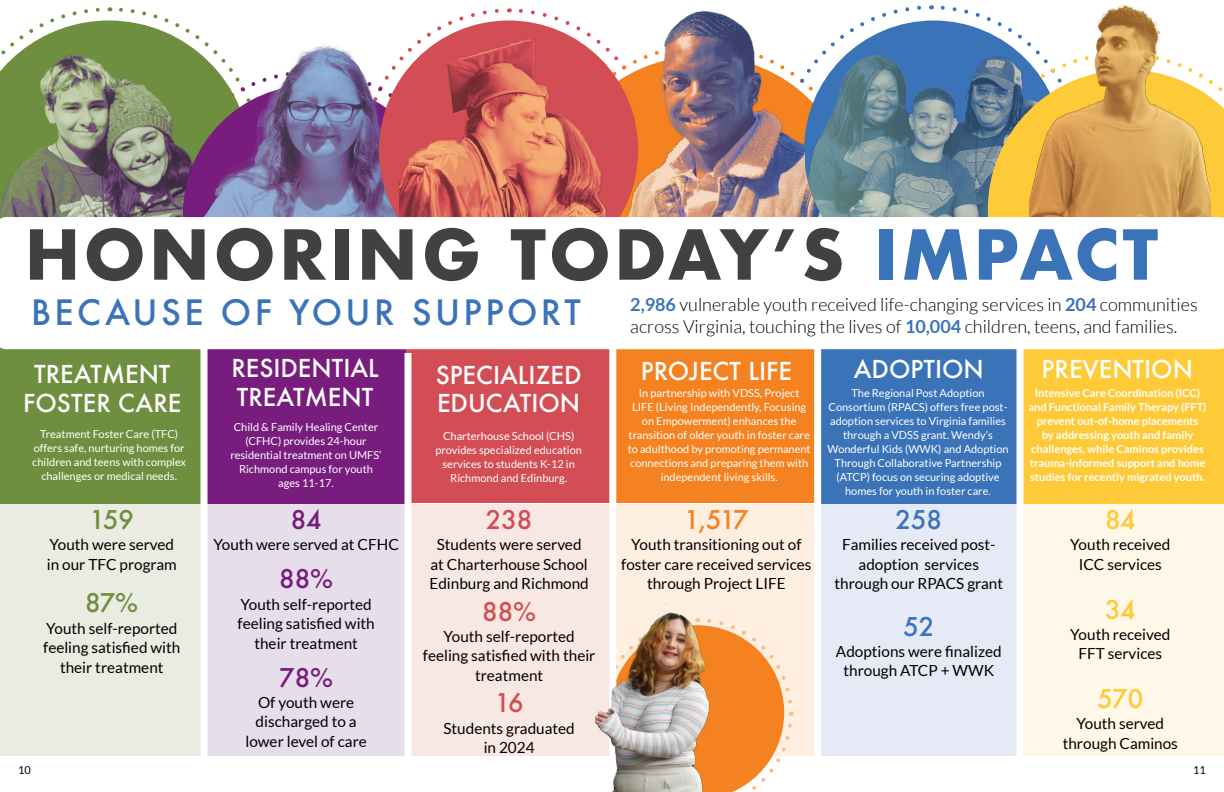
<style>
.page{position:relative;width:1224px;height:792px;background:#fff}
.page>*{position:absolute;margin:0;border:0;box-sizing:border-box;transform-origin:0 0}
.t1{font:700 66.9px "Futura";letter-spacing:.05em;color:#414042}
.t2{font:500 34px "Futura";letter-spacing:.1em;color:#3b73b9}
.t3{font:500 25.1px "Futura";color:#781d7d}
.t4{font:500 25.1px "Futura";color:#d34d55}
.t5{font:500 25.1px "Futura";letter-spacing:-.02em;color:#ffca38}
.t6{font:500 25.1px "Futura";color:#6f8f40}
.t7{font:500 25.1px "Futura";color:#f58220}
.t8{font:500 25.1px "Futura";color:#3b73b9}
.t9{font:500 24px/28.8px "Futura";color:#fff}
.t10{font:300 18px/21.6px "Lato";color:#000}
.t11{font:15.3px/19.5px "Lato";color:#000;text-align:center}
.t12{font:11px/14px "Lato";color:#fff;text-align:center}
.t13{font:700 11px/14px "Lato";color:#fff;text-align:center}
.t14{font:11px "Lato";color:#000}
.s1{color:#3b73b9}
.s2{font-weight:700;color:#3b73b9}
</style>
<div class="page">
<img style="left:0;top:20px;width:183px;height:197px">
<img style="left:183px;top:126px;width:214px;height:91px">
<img style="left:132px;top:20px;width:331px;height:106px">
<div style="left:804px;top:20px;width:259px;height:260px;background:#3b73b9;border-radius:50%"></div>
<img style="left:804px;top:36px;width:225px;height:181px">
<svg style="left:988px;top:70px;width:236px;height:147px;background:#c1ad63"></svg>
<div style="left:612px;top:281px;width:206px;height:222px;background:#f58220"></div>
<div style="left:816px;top:282px;width:206px;height:222px;background:#3b73b9"></div>
<div style="left:1022px;top:282px;width:202px;height:222px;background:#ffca38"></div>
<div style="left:204px;top:282px;width:202px;height:222px;background:#781d7d"></div>
<div style="left:0;top:336px;width:203px;height:204px;background:#6f8f40"></div>
<div style="left:0;top:504px;width:203px;height:252px;background:#eaece2"></div>
<div style="left:201px;top:504px;width:211px;height:252px;background:#e7deec"></div>
<div style="left:613px;top:504px;width:207px;height:252px;background:#ffefe1"></div>
<div style="left:816px;top:504px;width:207px;height:252px;background:#e6e9f6"></div>
<svg style="left:778px;top:665px;width:16px;height:98px"></svg>
<div style="left:1020px;top:504px;width:204px;height:252px;background:#fff7e7"></div>
<div style="left:201px;top:275px;width:7px;height:517px;background:#fff"></div>
<div style="left:814px;top:275px;width:7px;height:517px;background:#fff"></div>
<div style="left:1017px;top:275px;width:7px;height:517px;background:#fff"></div>
<div style="left:406px;top:281px;width:206px;height:222px;background:#d34d55"></div>
<div style="left:379px;top:20px;width:259px;height:260px;background:#d34d55;border-radius:50%"></div>
<img style="left:399px;top:24px;width:217px;height:193px">
<img style="left:616px;top:11px;width:188px;height:206px">
<img style="left:1029px;top:4px;width:182px;height:213px">
<div style="left:0;top:217px;width:1224px;height:132px;background:#fff"></div>
<div style="left:405px;top:504px;width:207px;height:252px;background:#f8e8e4"></div>
<div style="left:609px;top:275px;width:7px;height:517px;background:#fff"></div>
<img style="left:595px;top:605px;width:183px;height:187px">
<div style="left:405px;top:353px;width:7px;height:439px;background:#fff"></div>
<h1 class="t1" style="left:25px;top:223px;width:1135px">HONORING TODAY’S <span class="s1">IMPACT</span></h1>
<h2 class="t2" style="left:31px;top:296px;width:551px">BECAUSE OF YOUR SUPPORT</h2>
<h3 class="t10" style="left:630px;top:295px;width:569px"><span class="s2">2,986</span> vulnerable youth received life-changing services in <span class="s2">204</span> communities across Virginia, touching the lives of <span class="s2">10,004</span> children, teens, and families.</h3>
<h3 class="t9" style="left:23px;top:362px;width:160px;text-align:center">TREATMENT<br>FOSTER CARE</h3>
<h3 class="t9" style="left:231px;top:356px;width:149px">RESIDENTIAL<br>TREATMENT</h3>
<h3 class="t9" style="left:641px;top:359px;width:153px">PROJECT LIFE</h3>
<h3 class="t9" style="left:854px;top:357px;width:131px">ADOPTION</h3>
<h3 class="t9" style="left:1042px;top:356px;width:153px">PREVENTION</h3>
<p class="t12" style="left:32px;top:427px;width:155px">Treatment Foster Care (TFC) offers safe, nurturing homes for children and teens with complex challenges or medical needs.</p>
<p class="t12" style="left:230px;top:420px;width:153px">Child &amp; Family Healing Center (CFHC) provides 24-hour residential treatment on UMFS’<br>Richmond campus for youth ages 11-17.</p>
<h3 class="t9" style="left:436px;top:362px;width:147px">SPECIALIZED<br>EDUCATION</h3>
<p class="t12" style="left:628px;top:386px;width:185px">In partnership with VDSS, Project LIFE (Living Independently, Focusing on Empowerment) enhances the transition of older youth in foster care to adulthood by promoting permanent connections and preparing them with independent living skills.</p>
<p class="t12" style="left:827px;top:386px;width:183px">The Regional Post Adoption Consortium (RPACS) offers free post&shy;adoption services to Virginia families through a VDSS grant. Wendy’s Wonderful Kids (WWK) and Adoption Through Collaborative Partnership (ATCP) focus on securing adoptive homes for youth in foster care.</p>
<p class="t13" style="left:1029px;top:386px;width:180px">Intensive Care Coordination (ICC) and Functional Family Therapy (FFT) prevent out-of-home placements<br>by addressing youth and family challenges, while Caminos provides trauma-informed support and home studies for recently migrated youth.</p>
<p class="t12" style="left:435px;top:429px;width:148px">Charterhouse School (CHS) provides specialized education services to students K-12 in<br>Richmond and Edinburg.</p>
<h3 class="t6" style="left:90px;top:508px;width:46px">159</h3>
<h3 class="t3" style="left:291px;top:508px;width:32px">84</h3>
<h3 class="t4" style="left:486px;top:508px;width:48px">238</h3>
<h3 class="t7" style="left:684px;top:502px;width:66px">1,517</h3>
<h3 class="t8" style="left:896px;top:508px;width:48px">258</h3>
<h3 class="t5" style="left:1105px;top:508px;width:32px">84</h3>
<h3 class="t11" style="left:47px;top:535px;width:131px;text-align:left">Youth were served in our TFC program</h3>
<h3 class="t6" style="left:85px;top:586px;width:55px">87%</h3>
<h3 class="t11" style="left:43px;top:618px;width:139px">Youth self-reported feeling satisfied with their treatment</h3>
<h3 class="t11" style="left:214px;top:535px;width:187px">Youth were served at CFHC</h3>
<h3 class="t3" style="left:279px;top:562px;width:55px">88%</h3>
<h3 class="t11" style="left:238px;top:594px;width:139px">Youth self-reported feeling satisfied with their treatment</h3>
<h3 class="t3" style="left:279px;top:660px;width:55px">78%</h3>
<h3 class="t11" style="left:429px;top:535px;width:161px">Students were served at Charterhouse School<br>Edinburg and Richmond</h3>
<h3 class="t4" style="left:482px;top:594px;width:55px">88%</h3>
<h3 class="t11" style="left:423px;top:627px;width:174px">Youth self-reported feeling satisfied with their treatment</h3>
<h3 class="t11" style="left:621px;top:535px;width:192px">Youth transitioning out of foster care received services through Project LIFE</h3>
<h3 class="t11" style="left:835px;top:535px;width:170px">Families received post&shy;adoption services through our RPACS grant</h3>
<h3 class="t8" style="left:903px;top:615px;width:32px">52</h3>
<h3 class="t11" style="left:836px;top:642px;width:167px">Adoptions were finalized through ATCP + WWK</h3>
<h3 class="t11" style="left:245px;top:693px;width:123px">Of youth were discharged to a lower level of care</h3>
<h3 class="t4" style="left:495px;top:691px;width:30px">16</h3>
<h3 class="t11" style="left:443px;top:718px;width:133px">Students graduated in 2024</h3>
<h3 class="t11" style="left:1070px;top:535px;width:102px">Youth received<br>ICC services</h3>
<h3 class="t5" style="left:1105px;top:598px;width:32px">34</h3>
<h3 class="t11" style="left:1070px;top:625px;width:102px">Youth received<br>FFT services</h3>
<h3 class="t5" style="left:1098px;top:682px;width:47px">570</h3>
<h3 class="t11" style="left:1063px;top:714px;width:117px">Youth served through Caminos</h3>
<p class="t14" style="left:18px;top:766px;width:14px">10</p>
<p class="t14" style="left:1193px;top:766px;width:14px">11</p>
</div>
